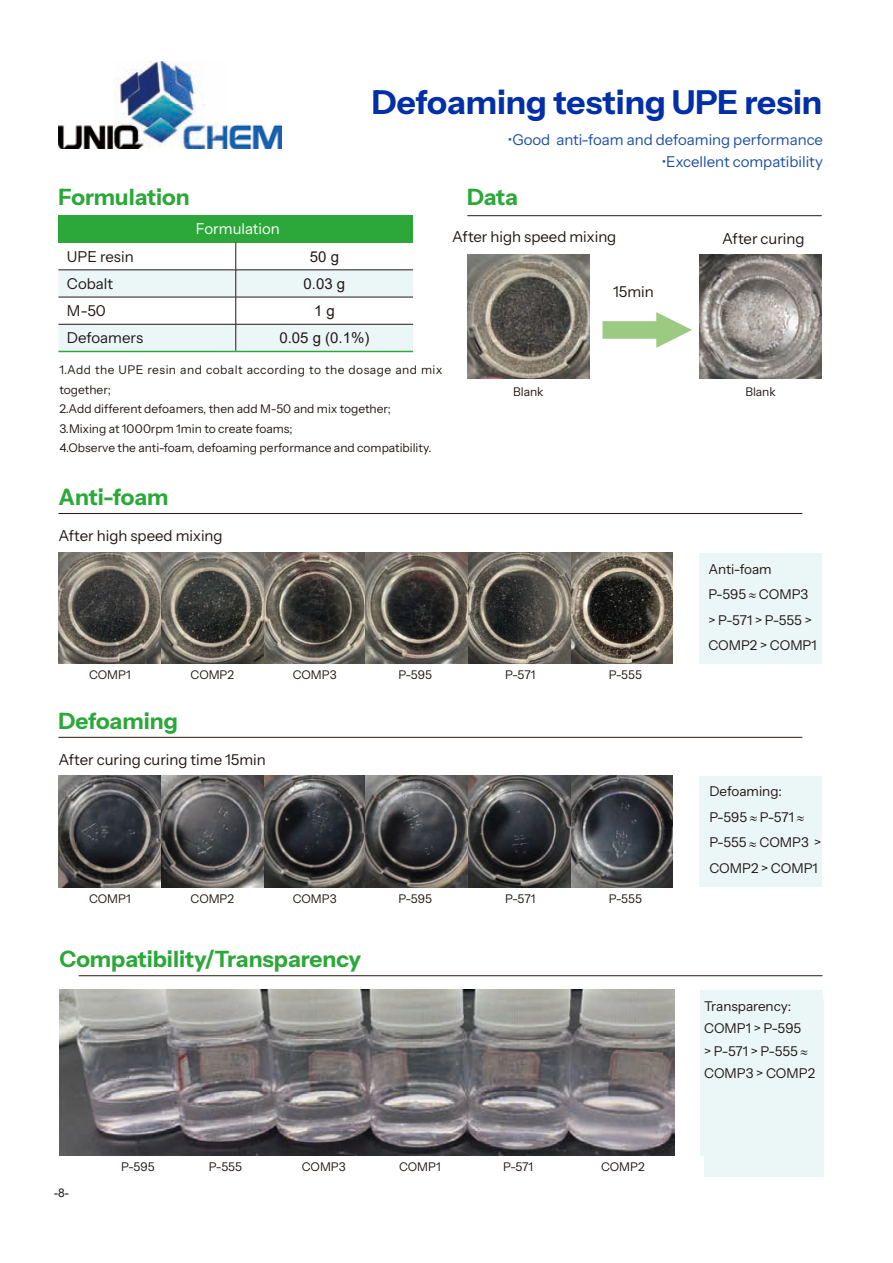
<style>
.page{position:relative;width:893px;height:1263px;background:#fff}
.page>*{position:absolute;margin:0;border:0;box-sizing:border-box;transform-origin:0 0}
.t1{font:700 33px "Instrument Sans";color:#002fa7}
.t2{font:700 22.5px "Instrument Sans";color:#2ba839}
.t3{font:15px "Instrument Sans";color:#231916}
.t4{font:15px "Instrument Sans";color:#1e50a2}
.t5{font:15px "Arial";color:#231916}
.t6{font:15px "Instrument Sans";color:#fff}
.t7{font:13.5px/25.5px "Instrument Sans";color:#231916}
.t8{font:12px/19.5px "Instrument Sans";color:#231916}
.t9{font:12px "Arial";color:#231916}
</style>
<div class="page">
<div style="left:58px;top:215px;width:355px;height:28px;background:#2ba839"></div>
<svg style="left:58px;top:243px;width:355px;height:108px"></svg>
<hr style="left:58px;top:351px;width:178px;height:1px;background:#2ba839">
<hr style="left:236px;top:351px;width:177px;height:1px;background:#2ba839">
<svg style="left:603px;top:312px;width:89px;height:36px"></svg>
<hr style="left:467px;top:215px;width:355px;height:1px;background:#231916">
<hr style="left:58px;top:513px;width:744px;height:1px;background:#231916">
<hr style="left:79px;top:975px;width:743px;height:1px;background:#231916">
<div style="left:699px;top:553px;width:122px;height:111px;background:#ebf6f6"></div>
<div style="left:699px;top:776px;width:122px;height:111px;background:#ebf6f6"></div>
<div style="left:700px;top:990px;width:123px;height:165px;background:#ebf6f6"></div>
<div style="left:704px;top:999px;width:120px;height:177px;background:#ebf6f6"></div>
<hr style="left:58px;top:737px;width:744px;height:1px;background:#231916">
<img style="left:467px;top:255px;width:123px;height:124px">
<img style="left:699px;top:255px;width:123px;height:124px">
<img style="left:58px;top:552px;width:615px;height:111px">
<img style="left:58px;top:776px;width:615px;height:111px">
<img style="left:60px;top:990px;width:614px;height:165px">
<img style="left:59px;top:62px;width:223px;height:87px">
<h1 class="t1" style="left:372px;top:82px;width:452px">Defoaming testing UPE resin</h1>
<p class="t4" style="left:508px;top:130px;width:317px">•Good anti-foam and defoaming performance</p>
<p class="t4" style="left:662px;top:152px;width:163px">•Excellent compatibility</p>
<h2 class="t2" style="left:58px;top:183px;width:133px">Formulation</h2>
<h2 class="t2" style="left:467px;top:183px;width:52px">Data</h2>
<p class="t3" style="left:452px;top:227px;width:166px">After high speed mixing</p>
<p class="t3" style="left:722px;top:229px;width:84px">After curing</p>
<p class="t6" style="left:196px;top:220px;width:85px">Formulation</p>
<p class="t3" style="left:67px;top:247px;width:68px">UPE resin</p>
<p class="t5" style="left:310px;top:246px;width:31px">50 g</p>
<p class="t3" style="left:67px;top:274px;width:48px">Cobalt</p>
<p class="t5" style="left:304px;top:273px;width:43px">0.03 g</p>
<p class="t3" style="left:67px;top:301px;width:41px">M-50</p>
<p class="t5" style="left:314px;top:300px;width:22px">1 g</p>
<p class="t3" style="left:67px;top:328px;width:78px">Defoamers</p>
<p class="t5" style="left:279px;top:328px;width:92px">0.05 g (0.1%)</p>
<p class="t8" style="left:60px;top:360px;width:384px">1.Add the UPE resin and cobalt according to the dosage and mix together;<br>2.Add different defoamers, then add M-50 and mix together;<br>3.Mixing at 1000rpm 1min to create foams;<br>4.Observe the anti-foam, defoaming performance and compatibility.</p>
<h2 class="t2" style="left:58px;top:483px;width:112px">Anti-foam</h2>
<p class="t3" style="left:58px;top:526px;width:166px">After high speed mixing</p>
<p class="t8" style="left:89px;top:665px;width:43px">COMP1</p>
<h2 class="t2" style="left:58px;top:706px;width:121px">Defoaming</h2>
<p class="t8" style="left:190px;top:665px;width:45px">COMP2</p>
<p class="t3" style="left:58px;top:750px;width:209px">After curing curing time 15min</p>
<p class="t8" style="left:293px;top:665px;width:45px">COMP3</p>
<p class="t8" style="left:398px;top:665px;width:35px">P-595</p>
<p class="t8" style="left:89px;top:889px;width:43px">COMP1</p>
<p class="t8" style="left:190px;top:889px;width:45px">COMP2</p>
<p class="t8" style="left:293px;top:889px;width:45px">COMP3</p>
<p class="t8" style="left:398px;top:889px;width:35px">P-595</p>
<h2 class="t2" style="left:60px;top:945px;width:303px">Compatibility/Transparency</h2>
<p class="t3" style="left:613px;top:282px;width:42px">15min</p>
<p class="t8" style="left:513px;top:382px;width:32px">Blank</p>
<p class="t8" style="left:745px;top:382px;width:32px">Blank</p>
<p class="t8" style="left:505px;top:665px;width:32px">P-571</p>
<p class="t8" style="left:505px;top:889px;width:32px">P-571</p>
<p class="t8" style="left:609px;top:665px;width:35px">P-555</p>
<p class="t8" style="left:609px;top:889px;width:35px">P-555</p>
<p class="t7" style="left:708px;top:556px;width:110px">Anti-foam<br>P-595 ≈ COMP3 &gt; P-571 &gt; P-555 &gt;<br>COMP2 &gt; COMP1</p>
<p class="t7" style="left:709px;top:779px;width:113px">Defoaming:<br>P-595 ≈ P-571 ≈<br>P-555 ≈ COMP3 &gt;<br>COMP2 &gt; COMP1</p>
<p class="t7" style="left:704px;top:995px;width:112px;line-height:22.5px">Transparency:<br>COMP1 &gt; P-595<br>&gt; P-571 &gt; P-555 ≈<br>COMP3 &gt; COMP2</p>
<p class="t9" style="left:54px;top:1184px;width:16px">-8-</p>
<p class="t8" style="left:121px;top:1157px;width:35px">P-595</p>
<p class="t8" style="left:209px;top:1157px;width:35px">P-555</p>
<p class="t8" style="left:302px;top:1157px;width:45px">COMP3</p>
<p class="t8" style="left:399px;top:1157px;width:43px">COMP1</p>
<p class="t8" style="left:503px;top:1157px;width:32px">P-571</p>
<p class="t8" style="left:601px;top:1157px;width:45px">COMP2</p>
</div>
